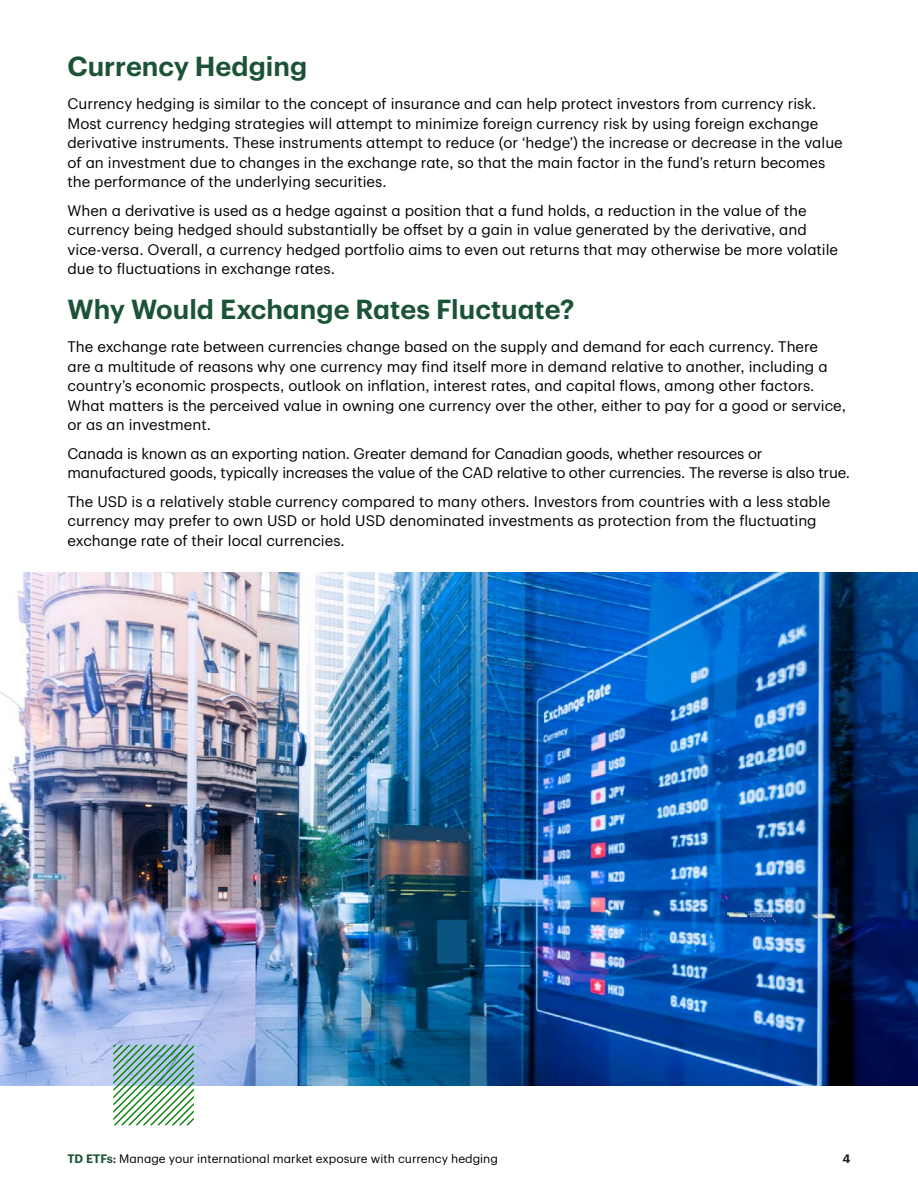
<style>
.page{position:relative;width:918px;height:1188px;background:#fff}
.page>*{position:absolute;margin:0;border:0;box-sizing:border-box;transform-origin:0 0}
.SH1__18pt_Semibold{font:600 27px "TD Graphik";color:#1b5336}
.Body_Copy__10pt_Regu{font:15px/19.5px "TD Graphik";color:#000}
.t1{font:12px "TD Graphik";color:#000}
.t2{font:600 12px "TD Graphik";color:#1b1c1c}
.s1{font-weight:600;color:#1b5336}
</style>
<div class="page">
<img style="left:0;top:573px;width:918px;height:512px">
<svg style="left:113px;top:1045px;width:81px;height:80px"></svg>
<h1 class="SH1__18pt_Semibold" style="left:68px;top:46px;width:241px">Currency Hedging</h1>
<p class="Body_Copy__10pt_Regu" style="left:68px;top:93px;width:777px">Currency hedging is similar to the concept of insurance and can help protect investors from currency risk.<br>Most currency hedging strategies will attempt to minimize foreign currency risk by using foreign exchange derivative instruments. These instruments attempt to reduce (or ‘hedge’) the increase or decrease in the value of an investment due to changes in the exchange rate, so that the main factor in the fund’s return becomes the performance of the underlying securities.</p>
<p class="Body_Copy__10pt_Regu" style="left:68px;top:199px;width:772px">When a derivative is used as a hedge against a position that a fund holds, a reduction in the value of the currency being hedged should substantially be offset by a gain in value generated by the derivative, and vice-versa. Overall, a currency hedged portfolio aims to even out returns that may otherwise be more volatile due to fluctuations in exchange rates.</p>
<h1 class="SH1__18pt_Semibold" style="left:68px;top:289px;width:509px">Why Would Exchange Rates Fluctuate?</h1>
<p class="Body_Copy__10pt_Regu" style="left:68px;top:336px;width:780px">The exchange rate between currencies change based on the supply and demand for each currency. There<br>are a multitude of reasons why one currency may find itself more in demand relative to another, including a country’s economic prospects, outlook on inflation, interest rates, and capital flows, among other factors.<br>What matters is the perceived value in owning one currency over the other, either to pay for a good or service, or as an investment.</p>
<p class="Body_Copy__10pt_Regu" style="left:68px;top:442px;width:784px">Canada is known as an exporting nation. Greater demand for Canadian goods, whether resources or manufactured goods, typically increases the value of the CAD relative to other currencies. The reverse is also true.</p>
<p class="Body_Copy__10pt_Regu" style="left:68px;top:490px;width:764px">The USD is a relatively stable currency compared to many others. Investors from countries with a less stable currency may prefer to own USD or hold USD denominated investments as protection from the fluctuating exchange rate of their local currencies.</p>
<p class="t1" style="left:68px;top:1150px;width:432px"><span class="s1">TD ETFs:</span> Manage your international market exposure with currency hedging</p>
<p class="t2" style="left:843px;top:1150px;width:9px">4</p>
</div>
